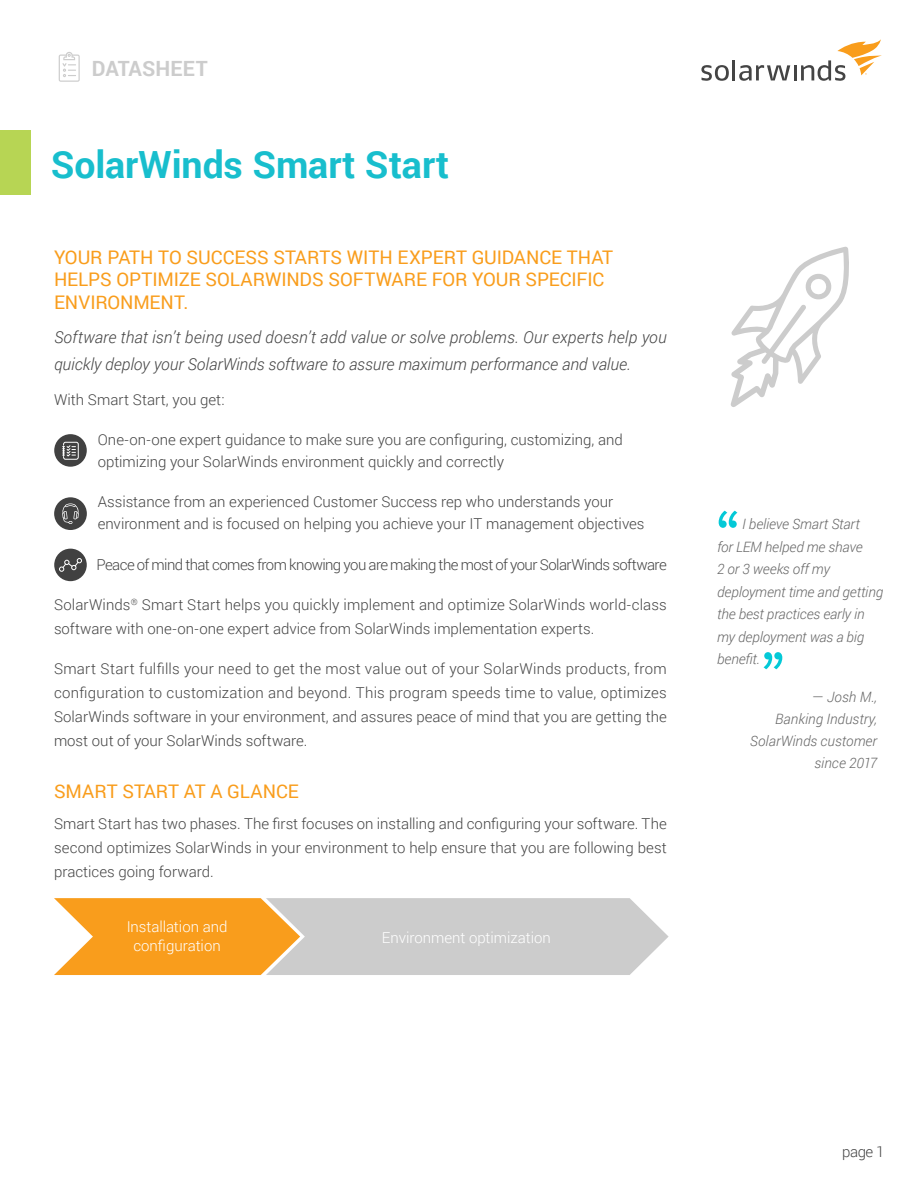
<style>
.page{position:relative;width:918px;height:1188px;background:#fff}
.page>*{position:absolute;margin:0;border:0;box-sizing:border-box;transform-origin:0 0}
.Name_of_Datasheet{font:700 37.5px "Roboto";letter-spacing:-.005em;color:#18becd}
.Section_Title{font:700 21px "Roboto";letter-spacing:.005em;color:#ccc}
.Section_Headline{font:18.75px/22.5px "Roboto";letter-spacing:-.005em;color:#f99d1c}
.Lead_Paragraph{font:italic 300 16.5px/27px "Roboto";color:#444}
.Body_Copy{font:300 15px/24px "Roboto";color:#444;text-align:justify}
.Body_Copy-2{font:300 15px "Roboto";letter-spacing:-.04em;color:#444}
.Body_Copy-3{font:300 15px "Roboto";color:#fff}
.Page_number{font:300 15px "Roboto";color:#444}
.Sidebar_Quote{font:italic 300 14.25px/22.5px "Roboto";letter-spacing:-.005em;color:#666}
.Sidebar_Quote_Author{font:italic 300 14.25px/21.8px "Roboto";letter-spacing:.005em;color:#666;text-align:right}
.s1{font-style:normal}
</style>
<div class="page">
<svg style="left:701px;top:65px;width:28px;height:16px"></svg>
<hr style="left:732px;top:60px;width:3px;height:20px;background:#444">
<svg style="left:739px;top:65px;width:51px;height:16px"></svg>
<hr style="left:794px;top:65px;width:3px;height:15px;background:#444">
<svg style="left:801px;top:39px;width:81px;height:42px"></svg>
<svg style="left:59px;top:52px;width:21px;height:30px"></svg>
<svg style="left:54px;top:898px;width:615px;height:77px;background:#dec095"></svg>
<div style="left:0;top:130px;width:30px;height:65px;background:#b7d554"></div>
<div style="left:54px;top:497px;width:33px;height:33px;background:#414141;border-radius:50%"></div>
<svg style="left:62px;top:503px;width:17px;height:21px"></svg>
<div style="left:54px;top:434px;width:33px;height:33px;background:#414141;border-radius:50%"></div>
<svg style="left:62px;top:442px;width:17px;height:18px"></svg>
<div style="left:54px;top:549px;width:33px;height:32px;background:#414141;border-radius:50%"></div>
<svg style="left:59px;top:558px;width:23px;height:14px"></svg>
<svg style="left:719px;top:511px;width:18px;height:17px"></svg>
<svg style="left:764px;top:652px;width:18px;height:17px"></svg>
<svg style="left:731px;top:246px;width:118px;height:161px"></svg>
<p class="Section_Title" style="left:92px;top:54px;width:117px">DATASHEET</p>
<p class="Name_of_Datasheet" style="left:51px;top:138px;width:400px">SolarWinds Smart Start</p>
<p class="Section_Headline" style="left:54px;top:245px;width:561px">YOUR PATH TO SUCCESS STARTS WITH EXPERT GUIDANCE THAT<br>HELPS OPTIMIZE SOLARWINDS SOFTWARE FOR YOUR SPECIFIC<br>ENVIRONMENT.</p>
<p class="Lead_Paragraph" style="left:54px;top:323px;width:614px">Software that isn’t being used doesn’t add value or solve problems. Our experts help you quickly deploy your SolarWinds software to assure maximum performance and value.</p>
<p class="Body_Copy" style="left:54px;top:387px;width:172px">With Smart Start, you get:</p>
<p class="Body_Copy" style="left:98px;top:427px;width:527px">One-on-one expert guidance to make sure you are configuring, customizing, and</p>
<p class="Body_Copy" style="left:98px;top:449px;width:408px">optimizing your SolarWinds environment quickly and correctly</p>
<p class="Body_Copy" style="left:98px;top:489px;width:517px">Assistance from an experienced Customer Success rep who understands your</p>
<p class="Body_Copy" style="left:98px;top:511px;width:548px">environment and is focused on helping you achieve your IT management objectives</p>
<p class="Body_Copy-2" style="left:96px;top:554px;width:572px">Peace of mind that comes from knowing you are making the most of your SolarWinds software</p>
<p class="Body_Copy" style="left:54px;top:592px;width:614px">SolarWinds<sup>®</sup> Smart Start helps you quickly implement and optimize SolarWinds world-class software with one-on-one expert advice from SolarWinds implementation experts.</p>
<p class="Body_Copy" style="left:54px;top:656px;width:614px">Smart Start fulfills your need to get the most value out of your SolarWinds products, from configuration to customization and beyond. This program speeds time to value, optimizes SolarWinds software in your environment, and assures peace of mind that you are getting the most out of your SolarWinds software.</p>
<p class="Section_Headline" style="left:54px;top:779px;width:246px">SMART START AT A GLANCE</p>
<p class="Body_Copy" style="left:54px;top:811px;width:614px">Smart Start has two phases. The first focuses on installing and configuring your software. The second optimizes SolarWinds in your environment to help ensure that you are following best practices going forward.</p>
<p class="Body_Copy-3" style="left:127px;top:916px;width:102px">Installation and</p>
<p class="Body_Copy-3" style="left:133px;top:935px;width:89px">configuration</p>
<p class="Body_Copy-3" style="left:382px;top:927px;width:171px">Environment optimization</p>
<p class="Sidebar_Quote" style="left:717px;top:512px;width:168px;text-indent:25px">I believe Smart Start<br>for LEM helped me shave<br>2 or 3 weeks off my deployment time and getting the best practices early in my deployment was a big benefit.</p>
<p class="Sidebar_Quote_Author" style="left:812px;top:686px;width:67px"><span class="s1">—</span> Josh M.,</p>
<p class="Sidebar_Quote_Author" style="left:750px;top:708px;width:129px">Banking Industry,<br>SolarWinds customer since 2017</p>
<p class="Page_number" style="left:842px;top:1141px;width:44px">page 1</p>
</div>
